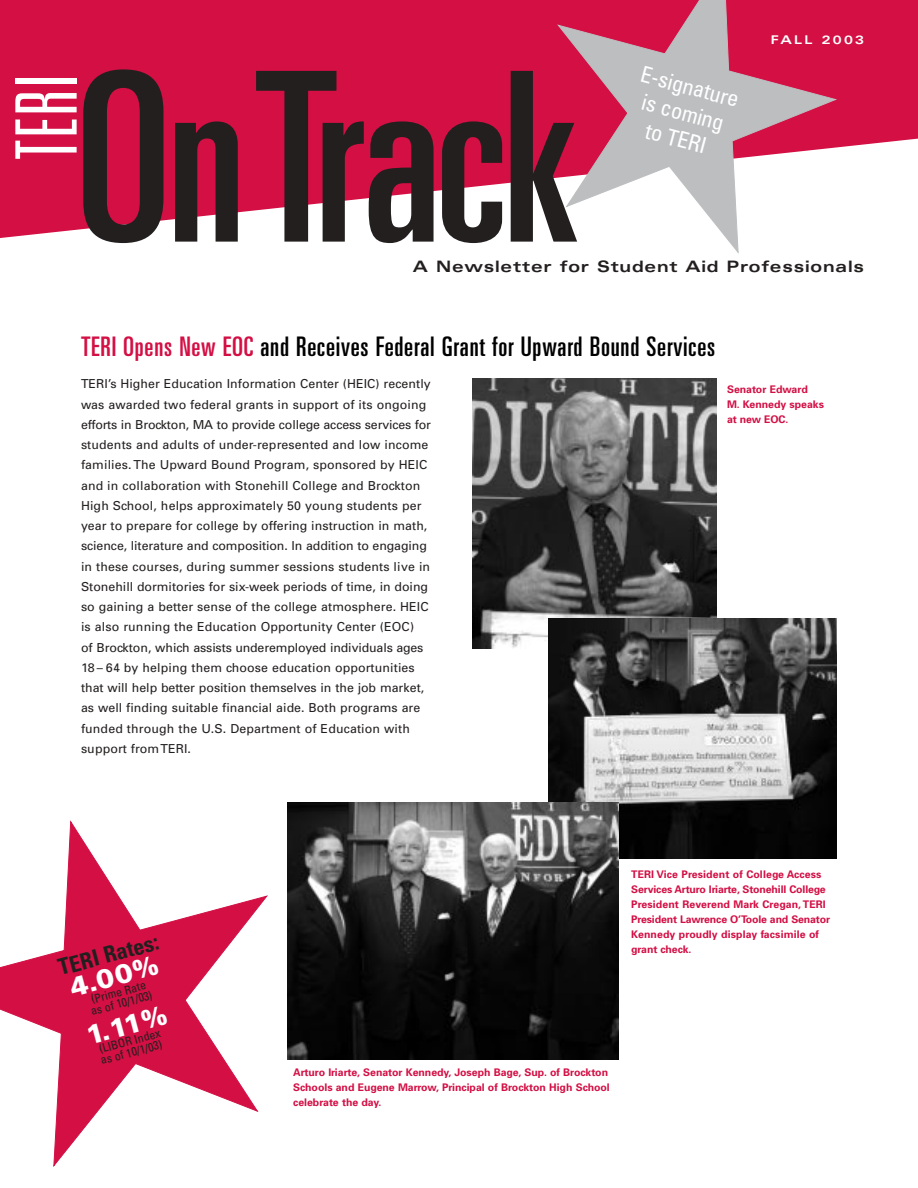
<style>
.page{position:relative;width:918px;height:1188px;background:#fff}
.page>*{position:absolute;margin:0;border:0;box-sizing:border-box;transform-origin:0 0}
.t1{font:ultra-condensed 236.55px "Univers";letter-spacing:-.02em;color:#231f1f}
.t2{font:300 ultra-condensed 84.9px "Univers";color:#fff}
.t3{font:ultra-condensed 27px "Univers";letter-spacing:.03em;color:#000}
.t4{font:900 27px "Univers";color:#fff}
.t5{font:condensed 22.5px/26.7px "Univers";color:#fff;text-align:center}
.t6{font:700 condensed 22.5px "Univers";color:#231f1f}
.t7{font:700 expanded 15.75px "Univers";letter-spacing:.05em;color:#231f1f}
.t8{font:12.3px/20.2px "Univers";letter-spacing:.01em;color:#231f1f}
.t9{font:condensed 12px/11.2px "Univers";color:#231f1f}
.t10{font:700 expanded 12px "Univers";letter-spacing:.185em;color:#fff}
.t11{font:700 10.5px/15px "Univers";color:#d30f44}
.s1{color:#d30f44}
</style>
<div class="page">
<img style="left:472px;top:378px;width:244px;height:270px">
<svg style="left:0;top:0;width:918px;height:238px;fill:#d30f44"></svg>
<svg style="left:557px;top:0;width:280px;height:254px"></svg>
<img style="left:549px;top:619px;width:287px;height:239px">
<svg style="left:0;top:820px;width:268px;height:347px"></svg>
<img style="left:288px;top:803px;width:331px;height:257px">
<h1 class="t1" style="left:75px;top:71px;width:503px">OnTrack</h1>
<h2 class="t2" style="left:15px;top:161px;width:88px;rotate:-90deg">TERI</h2>
<h3 class="t5" style="left:644px;top:63px;width:102px;rotate:15deg">E-signature is coming to TERI</h3>
<p class="t10" style="left:771px;top:35px;width:95px">FALL 2003</p>
<p class="t7" style="left:413px;top:261px;width:453px">A Newsletter for Student Aid Professionals</p>
<h3 class="t3" style="left:81px;top:337px;width:636px"><span class="s1">TERI Opens New EOC</span> and Receives Federal Grant for Upward Bound Services</h3>
<p class="t8" style="left:81px;top:375px;width:352px">TERI’s Higher Education Information Center (HEIC) recently was awarded two federal grants in support of its ongoing efforts in Brockton, MA to provide college access services for students and adults of under-represented and low income families. The Upward Bound Program, sponsored by HEIC and in collaboration with Stonehill College and Brockton High School, helps approximately 50 young students per year to prepare for college by offering instruction in math, science, literature and composition. In addition to engaging in these courses, during summer sessions students live in Stonehill dormitories for six-week periods of time, in doing so gaining a better sense of the college atmosphere. HEIC is also running the Education Opportunity Center (EOC)<br>of Brockton, which assists underemployed individuals ages 18 – 64 by helping them choose education opportunities that will help better position themselves in the job market, as well finding suitable financial aide. Both programs are funded through the U.S. Department of Education with support from TERI.</p>
<p class="t11" style="left:727px;top:383px;width:99px">Senator Edward<br>M. Kennedy speaks at new EOC.</p>
<h3 class="t6" style="left:57px;top:960px;width:104px;rotate:-15deg">TERI Rates:</h3>
<h3 class="t4" style="left:68px;top:978px;width:93px;rotate:-15deg">4.00%</h3>
<p class="t9" style="left:87px;top:996px;width:65px;rotate:-15deg">(Prime Rate as of 10/1/03)</p>
<h3 class="t4" style="left:84px;top:1026px;width:85px;rotate:-15deg">1.11%</h3>
<p class="t9" style="left:97px;top:1045px;width:66px;rotate:-15deg">(LIBOR Index as of 10/1/03)</p>
<p class="t11" style="left:631px;top:867px;width:200px">TERI Vice President of College Access Services Arturo Iriarte, Stonehill College President Reverend Mark Cregan, TERI President Lawrence O’Toole and Senator Kennedy proudly display facsimile of grant check.</p>
<p class="t11" style="left:293px;top:1066px;width:318px">Arturo Iriarte, Senator Kennedy, Joseph Bage, Sup. of Brockton<br>Schools and Eugene Marrow, Principal of Brockton High School celebrate the day.</p>
</div>
